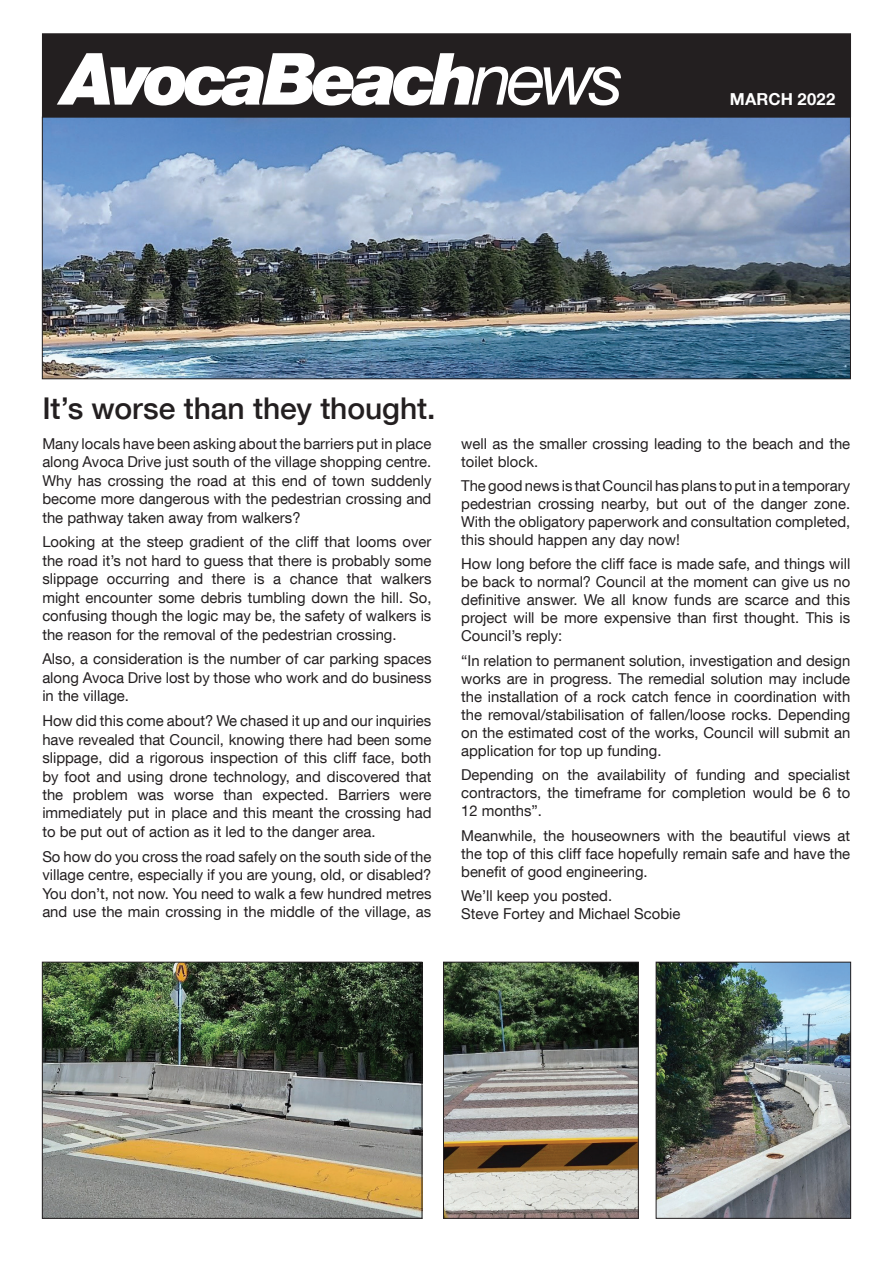
<style>
.page{position:relative;width:893px;height:1263px;background:#fff}
.page>*{position:absolute;margin:0;border:0;box-sizing:border-box;transform-origin:0 0}
.t1{font:italic 900 72px "Helvetica Neue LT Com";letter-spacing:-.07em;color:#fff}
.t2{font:500 30px "Helvetica Neue LT Com";letter-spacing:-.005em;color:#231f20}
.t3{font:700 16.5px "Helvetica Neue LT Com";letter-spacing:.01em;color:#fff}
.t4{font:15px/18.5px "Helvetica Neue LT Com";color:#231f20;text-align:justify}
.s1{font-weight:400}
</style>
<div class="page">
<div style="left:43px;top:34px;width:807px;height:82px;background:#231f20"></div>
<div style="left:42px;top:33px;width:809px;height:84px;border:2px solid #231f20"></div>
<img style="left:44px;top:119px;width:805px;height:258px">
<div style="left:42px;top:117px;width:809px;height:262px;border:1px solid #231f20"></div>
<img style="left:44px;top:964px;width:376px;height:253px">
<div style="left:42px;top:962px;width:380px;height:257px;border:1px solid #231f20"></div>
<img style="left:445px;top:964px;width:192px;height:253px">
<div style="left:443px;top:962px;width:196px;height:257px;border:1px solid #231f20"></div>
<img style="left:658px;top:964px;width:191px;height:253px">
<div style="left:656px;top:962px;width:195px;height:257px;border:1px solid #231f20"></div>
<h1 class="t1" style="left:63px;top:36px;width:563px">AvocaBeach<span class="s1">news</span></h1>
<p class="t3" style="left:730px;top:88px;width:107px">MARCH 2022</p>
<h2 class="t2" style="left:43px;top:390px;width:394px">It’s worse than they thought.</h2>
<p class="t4" style="left:42px;top:434px;width:391px">Many locals have been asking about the barriers put in place along Avoca Drive just south of the village shopping centre.<br>Why has crossing the road at this end of town suddenly become more dangerous with the pedestrian crossing and the pathway taken away from walkers?</p>
<p class="t4" style="left:42px;top:532px;width:391px">Looking at the steep gradient of the cliff that looms over the road it’s not hard to guess that there is probably some slippage occurring and there is a chance that walkers might encounter some debris tumbling down the hill. So, confusing though the logic may be, the safety of walkers is the reason for the removal of the pedestrian crossing.</p>
<p class="t4" style="left:42px;top:649px;width:391px">Also, a consideration is the number of car parking spaces along Avoca Drive lost by those who work and do business in the village.</p>
<p class="t4" style="left:42px;top:711px;width:391px">How did this come about? We chased it up and our inquiries have revealed that Council, knowing there had been some slippage, did a rigorous inspection of this cliff face, both by foot and using drone technology, and discovered that the problem was worse than expected. Barriers were immediately put in place and this meant the crossing had to be put out of action as it led to the danger area.</p>
<p class="t4" style="left:42px;top:847px;width:391px">So how do you cross the road safely on the south side of the village centre, especially if you are young, old, or disabled?<br>You don’t, not now. You need to walk a few hundred metres and use the main crossing in the middle of the village, as</p>
<p class="t4" style="left:461px;top:434px;width:391px;line-height:18px">well as the smaller crossing leading to the beach and the toilet block.</p>
<p class="t4" style="left:461px;top:476px;width:391px;line-height:18px">The good news is that Council has plans to put in a temporary pedestrian crossing nearby, but out of the danger zone.<br>With the obligatory paperwork and consultation completed, this should happen any day now!</p>
<p class="t4" style="left:461px;top:555px;width:391px;line-height:18px">How long before the cliff face is made safe, and things will be back to normal? Council at the moment can give us no definitive answer. We all know funds are scarce and this project will be more expensive than first thought. This is Council’s reply:</p>
<p class="t4" style="left:461px;top:651px;width:391px;line-height:18px">“In relation to permanent solution, investigation and design works are in progress. The remedial solution may include the installation of a rock catch fence in coordination with the removal/stabilisation of fallen/loose rocks. Depending on the estimated cost of the works, Council will submit an application for top up funding.</p>
<p class="t4" style="left:461px;top:765px;width:391px;line-height:18px">Depending on the availability of funding and specialist contractors, the timeframe for completion would be 6 to 12 months”.</p>
<p class="t4" style="left:461px;top:826px;width:391px;line-height:18px">Meanwhile, the houseowners with the beautiful views at the top of this cliff face hopefully remain safe and have the benefit of good engineering.</p>
<p class="t4" style="left:461px;top:886px;width:221px;line-height:18px">We’ll keep you posted.<br>Steve Fortey and Michael Scobie</p>
</div>
